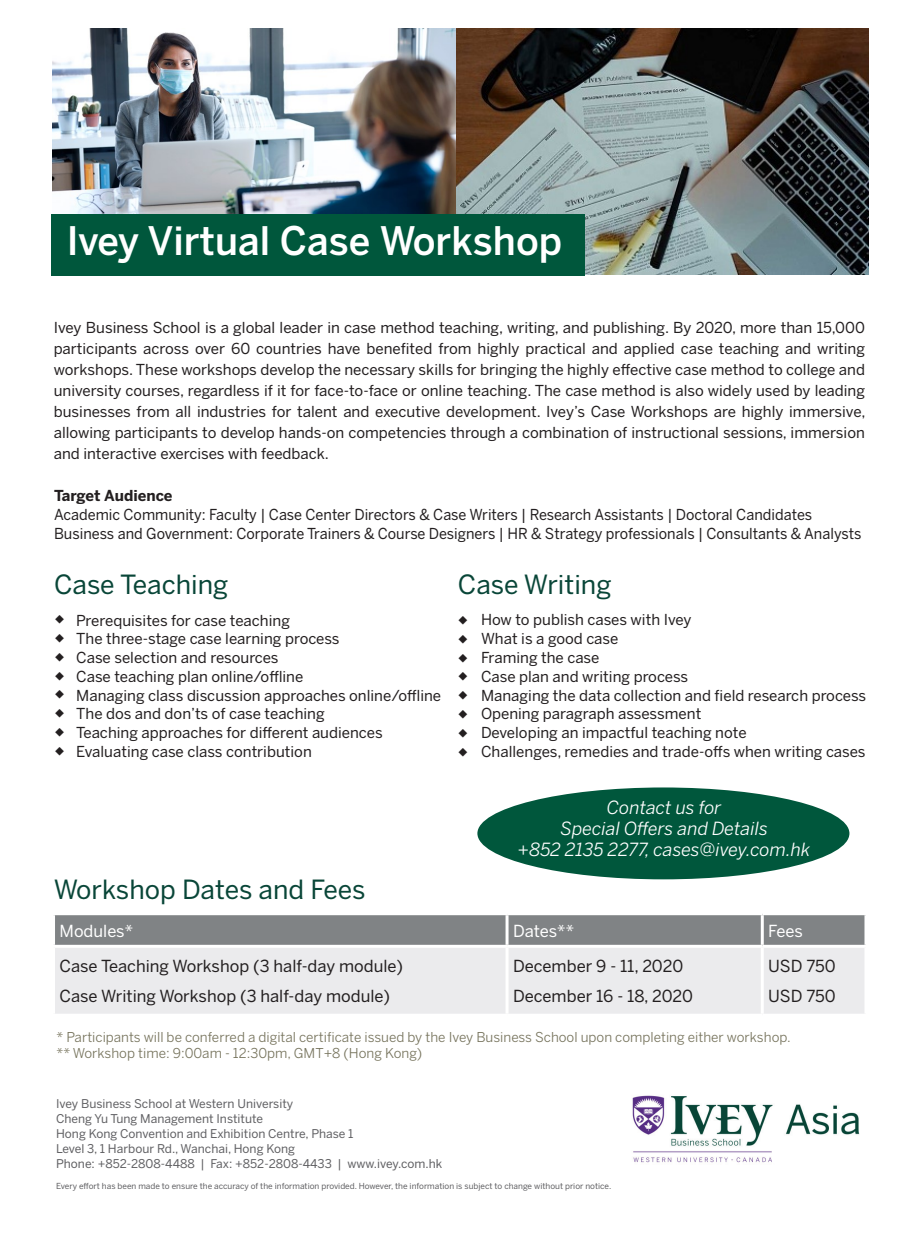
<style>
.page{position:relative;width:919px;height:1238px;background:#fff}
.page>*{position:absolute;margin:0;border:0;box-sizing:border-box;transform-origin:0 0}
.t1{font:500 39px "Benton Sans";color:#fff}
.t2{font:26.25px "Benton Sans";color:#094638}
.t3{font:italic 18px/21px "Benton Sans";color:#fff;text-align:center}
.t4{font:16.5px/30.3px "Benton Sans";color:#231f20}
.t5{font:16.5px "Benton Sans";color:#fff}
.t6{font:15px/18.8px "Benton Sans";color:#231f20}
.t7{font:15px/18.8px "Benton Sans";color:#231f20;scale:.96 1}
.t8{font:700 15px "Benton Sans";color:#231f20}
.t9{font:13.5px/16.2px "Benton Sans";color:#76735c}
.t10{font:12px/15px "Benton Sans";color:#5f5f62}
.t11{font:10.5px/18.8px "Wingdings";color:#231f20;text-align:justify}
.t12{font:8.25px "Benton Sans";color:#5f5f62}
</style>
<div class="page">
<img style="left:52px;top:29px;width:816px;height:246px">
<div style="left:55px;top:915px;width:809px;height:29px;background:#808385"></div>
<div style="left:55px;top:948px;width:809px;height:65px;background:#ebebed"></div>
<hr style="left:505px;top:915px;width:3px;height:29px;background:#fff">
<hr style="left:760px;top:915px;width:3px;height:29px;background:#fff">
<hr style="left:505px;top:947px;width:3px;height:66px;background:#fff">
<hr style="left:760px;top:947px;width:3px;height:66px;background:#fff">
<img style="left:632px;top:1095px;width:228px;height:68px">
<div style="left:477px;top:787px;width:372px;height:92px;background:#00573c;border-radius:50%"></div>
<div style="left:51px;top:215px;width:533px;height:61px;background:#00573c"></div>
<h1 class="t1" style="left:67px;top:218px;width:497px">Ivey Virtual Case Workshop</h1>
<p class="t6" style="left:54px;top:317px;width:813px;line-height:21px;text-align:justify">Ivey Business School is a global leader in case method teaching, writing, and publishing. By 2020, more than 15,000 participants across over 60 countries have benefited from highly practical and applied case teaching and writing workshops. These workshops develop the necessary skills for bringing the highly effective case method to college and university courses, regardless if it for face-to-face or online teaching. The case method is also widely used by leading businesses from all industries for talent and executive development. Ivey’s Case Workshops are highly immersive, allowing participants to develop hands-on competencies through a combination of instructional sessions, immersion and interactive exercises with feedback.</p>
<p class="t8" style="left:54px;top:486px;width:120px">Target Audience</p>
<p class="t7" style="left:54px;top:505px;width:842px">Academic Community: Faculty | Case Center Directors &amp; Case Writers | Research Assistants | Doctoral Candidates<br>Business and Government: Corporate Trainers &amp; Course Designers | HR &amp; Strategy professionals | Consultants &amp; Analysts</p>
<h2 class="t2" style="left:54px;top:568px;width:176px">Case Teaching</h2>
<p class="t6" style="left:76px;top:610px;width:366px">Prerequisites for case teaching<br>The three-stage case learning process<br>Case selection and resources<br>Case teaching plan online/offline<br>Managing class discussion approaches online/offline The dos and don’ts of case teaching<br>Teaching approaches for different audiences Evaluating case class contribution</p>
<p class="t11" style="left:55px;top:610px;width:12px">◆ ◆ ◆ ◆ ◆ ◆ ◆ ◆</p>
<h2 class="t2" style="left:54px;top:873px;width:313px">Workshop Dates and Fees</h2>
<h2 class="t2" style="left:458px;top:568px;width:155px">Case Writing</h2>
<p class="t6" style="left:481px;top:610px;width:387px">How to publish cases with Ivey<br>What is a good case<br>Framing the case<br>Case plan and writing process<br>Managing the data collection and field research process Opening paragraph assessment<br>Developing an impactful teaching note<br>Challenges, remedies and trade-offs when writing cases</p>
<p class="t11" style="left:458px;top:611px;width:12px">◆ ◆ ◆ ◆ ◆ ◆ ◆ ◆</p>
<p class="t3" style="left:518px;top:796px;width:294px">Contact us for<br>Special Offers and Details<br>+852 2135 2277, cases@ivey.com.hk</p>
<p class="t5" style="left:59px;top:920px;width:75px">Modules*</p>
<p class="t5" style="left:513px;top:920px;width:63px">Dates**</p>
<p class="t5" style="left:768px;top:920px;width:36px">Fees</p>
<p class="t4" style="left:60px;top:950px;width:345px">Case Teaching Workshop (3 half-day module)<br>Case Writing Workshop (3 half-day module)</p>
<p class="t4" style="left:513px;top:950px;width:181px">December 9 - 11, 2020<br>December 16 - 18, 2020</p>
<p class="t4" style="left:768px;top:950px;width:69px">USD 750<br>USD 750</p>
<p class="t9" style="left:57px;top:1028px;width:735px">* Participants will be conferred a digital certificate issued by the Ivey Business School upon completing either workshop. ** Workshop time: 9:00am - 12:30pm, GMT+8 (Hong Kong)</p>
<p class="t10" style="left:56px;top:1095px;width:388px">Ivey Business School at Western University<br>Cheng Yu Tung Management Institute<br>Hong Kong Convention and Exhibition Centre, Phase 1<br>Level 3, 1 Harbour Rd., Wanchai, Hong Kong<br>Phone: +852-2808-4488 | Fax: +852-2808-4433 | www.ivey.com.hk</p>
<p class="t12" style="left:56px;top:1181px;width:556px">Every effort has been made to ensure the accuracy of the information provided. However, the information is subject to change without prior notice.</p>
</div>
